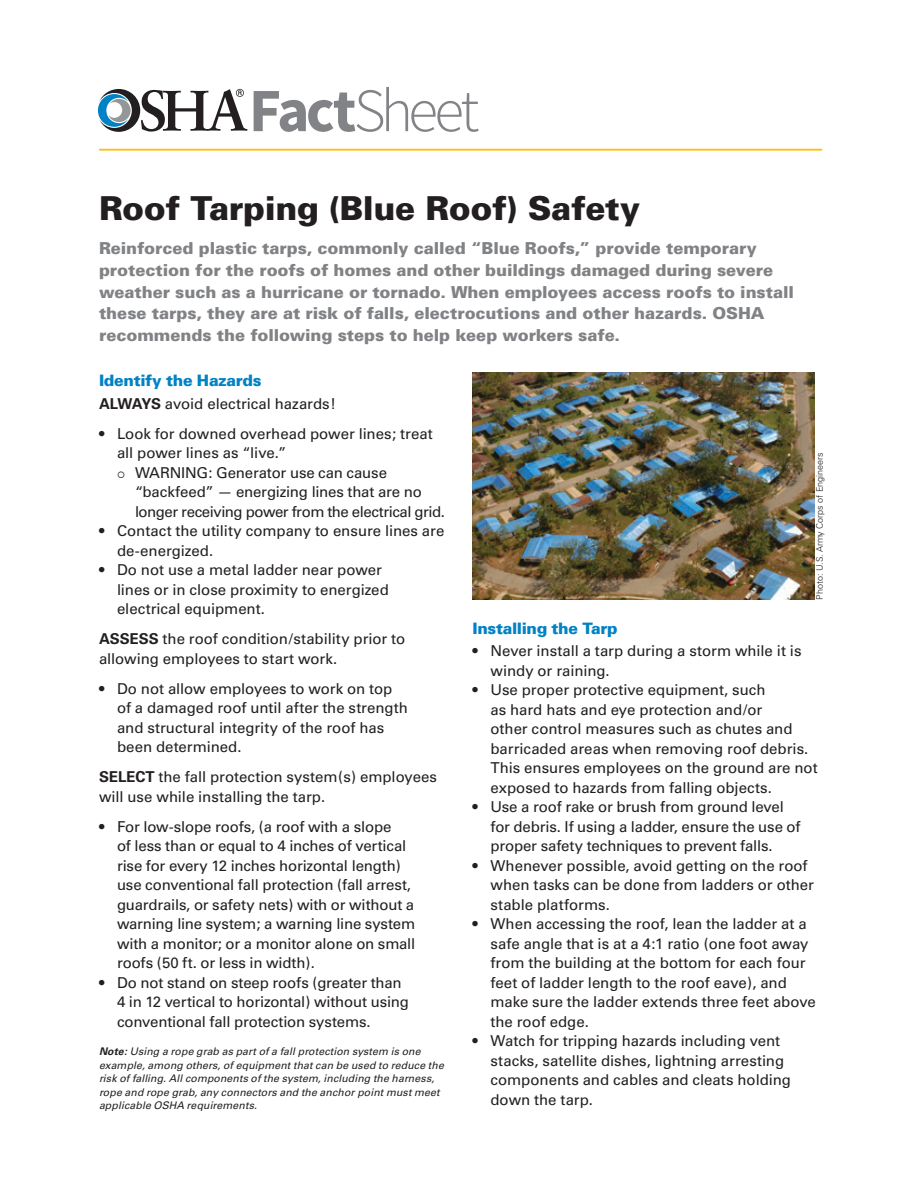
<style>
.page{position:relative;width:918px;height:1188px;background:#fff}
.page>*{position:absolute;margin:0;border:0;box-sizing:border-box;transform-origin:0 0}
.t1{font:300 61.5px "Source Sans Pro";letter-spacing:-.07em;color:#828386}
.Title_of_FactSheet{font:900 33px "Univers";letter-spacing:-.015em;color:#231f20}
.Highlighted_Paragrap{font:900 16.5px/21.8px "Univers";letter-spacing:-.005em;color:#808285}
.Subhead{font:900 15.75px "Univers";letter-spacing:-.02em;color:#0082c4}
.Bodytext{font:15px/19.5px "Univers";letter-spacing:-.005em;color:#231f20}
.t2{font:italic 10.5px/13.5px "Univers";letter-spacing:.01em;color:#231f20}
.t3{font:300 9px "Univers";color:#231f20}
.s1{font-weight:700}
</style>
<div class="page">
<hr style="left:99px;top:149px;width:723px;height:2px;background:#febf0f">
<img style="left:472px;top:373px;width:342px;height:227px">
<svg style="left:98px;top:89px;width:149px;height:43px"></svg>
<p class="t1" style="left:249px;top:73px;width:232px"><span class="s1">Fact</span>Sheet</p>
<h1 class="Title_of_FactSheet" style="left:99px;top:188px;width:543px">Roof Tarping (Blue Roof) Safety</h1>
<p class="Highlighted_Paragrap" style="left:99px;top:237px;width:697px">Reinforced plastic tarps, commonly called “Blue Roofs,” provide temporary protection for the roofs of homes and other buildings damaged during severe weather such as a hurricane or tornado. When employees access roofs to install these tarps, they are at risk of falls, electrocutions and other hazards. OSHA recommends the following steps to help keep workers safe.</p>
<h2 class="Subhead" style="left:99px;top:371px;width:164px">Identify the Hazards</h2>
<p class="Bodytext" style="left:99px;top:394px;width:238px"><span class="s1">ALWAYS</span> avoid electrical hazards!</p>
<p class="Bodytext" style="left:117px;top:424px;width:317px;text-indent:-18px">• Look for downed overhead power lines; treat all power lines as “live.”</p>
<p class="Bodytext" style="left:135px;top:463px;width:311px">WARNING: Generator use can cause “backfeed” — energizing lines that are no longer receiving power from the electrical grid.</p>
<p class="Bodytext" style="left:117px;top:521px;width:329px;text-indent:-18px">• Contact the utility company to ensure lines are de-energized.</p>
<p class="Bodytext" style="left:117px;top:560px;width:273px;text-indent:-18px">• Do not use a metal ladder near power lines or in close proximity to energized electrical equipment.</p>
<p class="Bodytext" style="left:99px;top:629px;width:308px"><span class="s1">ASSESS</span> the roof condition/stability prior to allowing employees to start work.</p>
<p class="Bodytext" style="left:117px;top:679px;width:293px;text-indent:-18px">• Do not allow employees to work on top of a damaged roof until after the strength and structural integrity of the roof has been determined.</p>
<p class="Bodytext" style="left:99px;top:767px;width:340px"><span class="s1">SELECT</span> the fall protection system(s) employees will use while installing the tarp.</p>
<p class="Bodytext" style="left:117px;top:817px;width:300px;text-indent:-18px">• For low-slope roofs, (a roof with a slope<br>of less than or equal to 4 inches of vertical rise for every 12 inches horizontal length) use conventional fall protection (fall arrest, guardrails, or safety nets) with or without a warning line system; a warning line system with a monitor; or a monitor alone on small roofs (50 ft. or less in width).</p>
<p class="Bodytext" style="left:117px;top:973px;width:294px;text-indent:-18px">• Do not stand on steep roofs (greater than<br>4 in 12 vertical to horizontal) without using conventional fall protection systems.</p>
<p class="t2" style="left:99px;top:1045px;width:346px"><span class="s1">Note:</span> Using a rope grab as part of a fall protection system is one example, among others, of equipment that can be used to reduce the risk of falling. All components of the system, including the harness, rope and rope grab, any connectors and the anchor point must meet applicable OSHA requirements.</p>
<p class="t3" style="left:814px;top:600px;width:149px;rotate:-90deg">Photo: U.S. Army Corps of Engineers</p>
<h2 class="Subhead" style="left:472px;top:618px;width:147px">Installing the Tarp</h2>
<p class="Bodytext" style="left:490px;top:641px;width:313px;text-indent:-18px">• Never install a tarp during a storm while it is windy or raining.</p>
<p class="Bodytext" style="left:490px;top:680px;width:329px;text-indent:-18px">• Use proper protective equipment, such<br>as hard hats and eye protection and/or<br>other control measures such as chutes and barricaded areas when removing roof debris.<br>This ensures employees on the ground are not exposed to hazards from falling objects.</p>
<p class="Bodytext" style="left:490px;top:797px;width:312px;text-indent:-18px">• Use a roof rake or brush from ground level for debris. If using a ladder, ensure the use of proper safety techniques to prevent falls.</p>
<p class="Bodytext" style="left:490px;top:856px;width:325px;text-indent:-18px">• Whenever possible, avoid getting on the roof when tasks can be done from ladders or other stable platforms.</p>
<p class="Bodytext" style="left:490px;top:914px;width:327px;text-indent:-18px">• When accessing the roof, lean the ladder at a safe angle that is at a 4:1 ratio (one foot away from the building at the bottom for each four feet of ladder length to the roof eave), and make sure the ladder extends three feet above the roof edge.</p>
<p class="Bodytext" style="left:490px;top:1031px;width:302px;text-indent:-18px">• Watch for tripping hazards including vent stacks, satellite dishes, lightning arresting components and cables and cleats holding down the tarp.</p>
</div>
